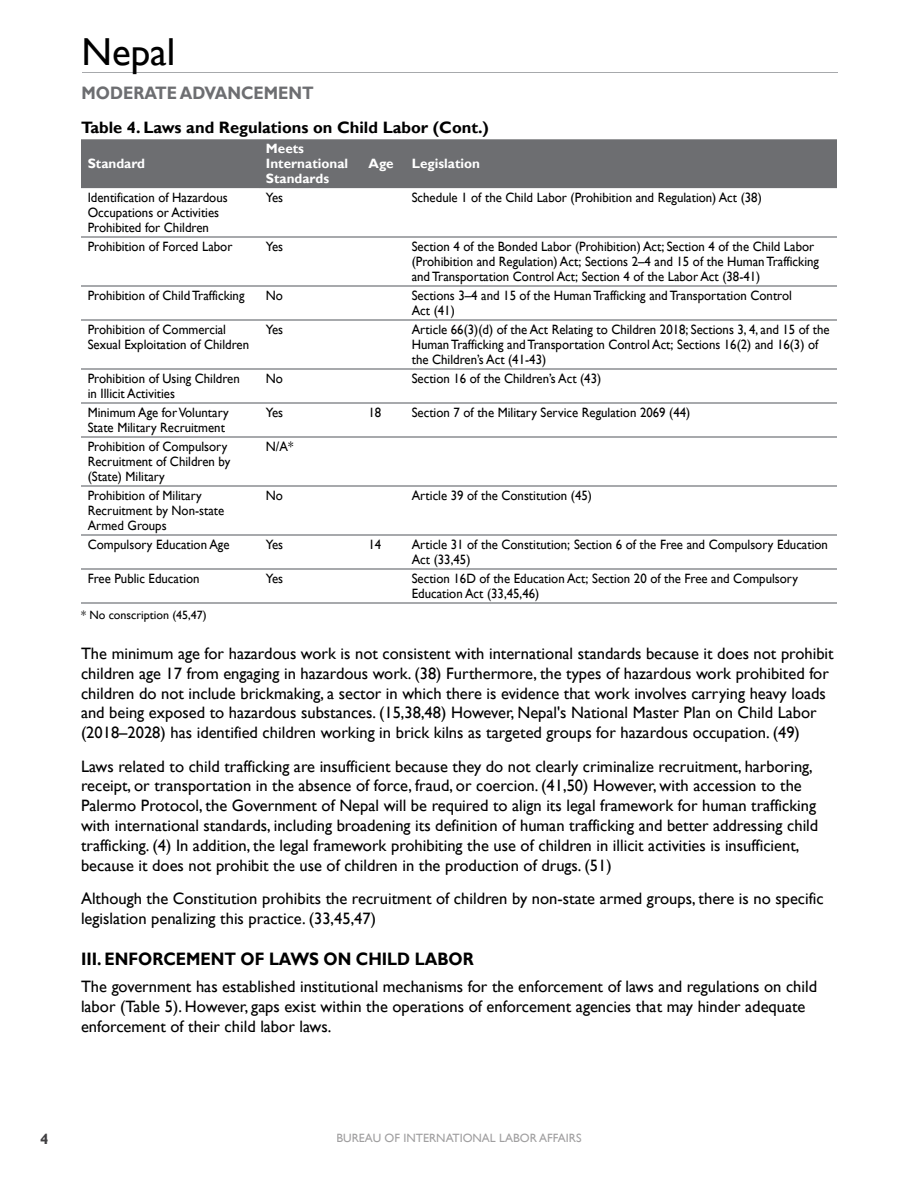
<style>
.page{position:relative;width:918px;height:1188px;background:#fff}
.page>*{position:absolute;margin:0;border:0;box-sizing:border-box;transform-origin:0 0}
.t1{font:39px "Gill Sans";color:#000}
.t2{font:700 18px "Gill Sans";color:#000;scale:.9 1}
.t3{font:700 18px "Gill Sans";color:#6d6e71;scale:.9 1}
.t4{font:16.5px/19.8px "Gill Sans";color:#000}
.t5{font:700 16.5px "Gill Sans";color:#000}
.t6{font:700 15px "Gill Sans";color:#414042}
.t7{font:13.5px/15px "Gill Sans";color:#000;scale:.95 1}
.t8{font:700 13.5px/15px "Gill Sans";color:#fff}
.t9{font:12px "Gill Sans";color:#a09fa0}
.t10{font:12px "Gill Sans";color:#000}
</style>
<div class="page">
<hr style="left:82px;top:72px;width:756px;height:1px;background:#a7a9ac">
<div style="left:81px;top:139px;width:756px;height:49px;background:#6d6e71"></div>
<svg style="left:81px;top:188px;width:756px;height:133px"></svg>
<svg style="left:259px;top:188px;width:146px;height:133px"></svg>
<hr style="left:81px;top:236px;width:178px;height:1px;background:#a7a9ac">
<hr style="left:259px;top:236px;width:103px;height:1px;background:#a7a9ac">
<hr style="left:362px;top:236px;width:43px;height:1px;background:#a7a9ac">
<hr style="left:405px;top:236px;width:432px;height:1px;background:#a7a9ac">
<hr style="left:81px;top:285px;width:178px;height:1px;background:#a7a9ac">
<hr style="left:259px;top:285px;width:103px;height:1px;background:#a7a9ac">
<hr style="left:362px;top:285px;width:43px;height:1px;background:#a7a9ac">
<hr style="left:405px;top:285px;width:432px;height:1px;background:#a7a9ac">
<hr style="left:81px;top:319px;width:178px;height:1px;background:#a7a9ac">
<hr style="left:259px;top:319px;width:103px;height:1px;background:#a7a9ac">
<hr style="left:362px;top:319px;width:43px;height:1px;background:#a7a9ac">
<hr style="left:405px;top:319px;width:432px;height:1px;background:#a7a9ac">
<hr style="left:81px;top:368px;width:178px;height:2px;background:#a7a9ac">
<hr style="left:259px;top:368px;width:103px;height:2px;background:#a7a9ac">
<hr style="left:362px;top:368px;width:43px;height:2px;background:#a7a9ac">
<hr style="left:405px;top:368px;width:432px;height:2px;background:#a7a9ac">
<hr style="left:81px;top:402px;width:178px;height:2px;background:#a7a9ac">
<hr style="left:259px;top:402px;width:103px;height:2px;background:#a7a9ac">
<hr style="left:362px;top:402px;width:43px;height:2px;background:#a7a9ac">
<hr style="left:405px;top:402px;width:432px;height:2px;background:#a7a9ac">
<hr style="left:81px;top:436px;width:178px;height:2px;background:#a7a9ac">
<hr style="left:259px;top:436px;width:103px;height:2px;background:#a7a9ac">
<hr style="left:362px;top:436px;width:43px;height:2px;background:#a7a9ac">
<hr style="left:405px;top:436px;width:432px;height:2px;background:#a7a9ac">
<hr style="left:81px;top:485px;width:178px;height:2px;background:#a7a9ac">
<hr style="left:259px;top:485px;width:103px;height:2px;background:#a7a9ac">
<hr style="left:362px;top:485px;width:43px;height:2px;background:#a7a9ac">
<hr style="left:405px;top:485px;width:432px;height:2px;background:#a7a9ac">
<hr style="left:81px;top:534px;width:178px;height:2px;background:#a7a9ac">
<hr style="left:259px;top:534px;width:103px;height:2px;background:#a7a9ac">
<hr style="left:362px;top:534px;width:43px;height:2px;background:#a7a9ac">
<hr style="left:405px;top:534px;width:432px;height:2px;background:#a7a9ac">
<hr style="left:81px;top:568px;width:178px;height:2px;background:#a7a9ac">
<hr style="left:259px;top:568px;width:103px;height:2px;background:#a7a9ac">
<hr style="left:362px;top:568px;width:43px;height:2px;background:#a7a9ac">
<hr style="left:405px;top:568px;width:432px;height:2px;background:#a7a9ac">
<hr style="left:81px;top:602px;width:178px;height:2px;background:#a7a9ac">
<hr style="left:259px;top:602px;width:103px;height:2px;background:#a7a9ac">
<hr style="left:362px;top:602px;width:43px;height:2px;background:#a7a9ac">
<hr style="left:405px;top:602px;width:432px;height:2px;background:#a7a9ac">
<h1 class="t1" style="left:82px;top:29px;width:95px">Nepal</h1>
<p class="t3" style="left:82px;top:82px;width:259px">MODERATE ADVANCEMENT</p>
<p class="t5" style="left:81px;top:118px;width:409px">Table 4. Laws and Regulations on Child Labor (Cont.)</p>
<p class="t8" style="left:88px;top:157px;width:59px">Standard</p>
<p class="t8" style="left:266px;top:142px;width:84px">Meets<br>International<br>Standards</p>
<p class="t8" style="left:369px;top:157px;width:27px">Age</p>
<p class="t8" style="left:412px;top:157px;width:70px">Legislation</p>
<p class="t7" style="left:88px;top:190px;width:149px">Identification of Hazardous<br>Occupations or Activities<br>Prohibited for Children</p>
<p class="t7" style="left:266px;top:190px;width:20px">Yes</p>
<p class="t7" style="left:412px;top:190px;width:370px">Schedule 1 of the Child Labor (Prohibition and Regulation) Act (38)</p>
<p class="t7" style="left:88px;top:239px;width:154px">Prohibition of Forced Labor</p>
<p class="t7" style="left:266px;top:239px;width:20px">Yes</p>
<p class="t7" style="left:412px;top:239px;width:430px">Section 4 of the Bonded Labor (Prohibition) Act; Section 4 of the Child Labor (Prohibition and Regulation) Act; Sections 2–4 and 15 of the Human Trafficking and Transportation Control Act; Section 4 of the Labor Act (38-41)</p>
<p class="t7" style="left:88px;top:288px;width:167px">Prohibition of Child Trafficking</p>
<p class="t7" style="left:266px;top:288px;width:19px">No</p>
<p class="t7" style="left:412px;top:288px;width:402px">Sections 3–4 and 15 of the Human Trafficking and Transportation Control<br>Act (41)</p>
<p class="t7" style="left:88px;top:322px;width:171px">Prohibition of Commercial<br>Sexual Exploitation of Children</p>
<p class="t7" style="left:266px;top:322px;width:20px">Yes</p>
<p class="t7" style="left:412px;top:322px;width:441px">Article 66(3)(d) of the Act Relating to Children 2018; Sections 3, 4, and 15 of the<br>Human Trafficking and Transportation Control Act; Sections 16(2) and 16(3) of the Children’s Act (41-43)</p>
<p class="t7" style="left:88px;top:371px;width:162px">Prohibition of Using Children in Illicit Activities</p>
<p class="t7" style="left:266px;top:371px;width:19px">No</p>
<p class="t7" style="left:412px;top:371px;width:201px">Section 16 of the Children’s Act (43)</p>
<p class="t7" style="left:88px;top:405px;width:150px">Minimum Age for Voluntary<br>State Military Recruitment</p>
<p class="t7" style="left:266px;top:405px;width:20px">Yes</p>
<p class="t7" style="left:369px;top:405px;width:15px">18</p>
<p class="t7" style="left:412px;top:405px;width:295px">Section 7 of the Military Service Regulation 2069 (44)</p>
<p class="t7" style="left:88px;top:439px;width:152px">Prohibition of Compulsory<br>Recruitment of Children by (State) Military</p>
<p class="t7" style="left:266px;top:439px;width:30px">N/A*</p>
<p class="t7" style="left:88px;top:488px;width:145px">Prohibition of Military<br>Recruitment by Non-state<br>Armed Groups</p>
<p class="t7" style="left:266px;top:488px;width:19px">No</p>
<p class="t7" style="left:412px;top:488px;width:191px">Article 39 of the Constitution (45)</p>
<p class="t7" style="left:88px;top:537px;width:151px">Compulsory Education Age</p>
<p class="t7" style="left:266px;top:537px;width:20px">Yes</p>
<p class="t7" style="left:369px;top:537px;width:15px">14</p>
<p class="t7" style="left:412px;top:537px;width:440px">Article 31 of the Constitution; Section 6 of the Free and Compulsory Education<br>Act (33,45)</p>
<p class="t7" style="left:88px;top:571px;width:119px">Free Public Education</p>
<p class="t7" style="left:266px;top:571px;width:20px">Yes</p>
<p class="t7" style="left:412px;top:571px;width:408px">Section 16D of the Education Act; Section 20 of the Free and Compulsory<br>Education Act (33,45,46)</p>
<p class="t10" style="left:81px;top:608px;width:127px">* No conscription (45,47)</p>
<p class="t4" style="left:81px;top:644px;width:754px">The minimum age for hazardous work is not consistent with international standards because it does not prohibit children age 17 from engaging in hazardous work. (38) Furthermore, the types of hazardous work prohibited for children do not include brickmaking, a sector in which there is evidence that work involves carrying heavy loads and being exposed to hazardous substances. (15,38,48) However, Nepal's National Master Plan on Child Labor (2018–2028) has identified children working in brick kilns as targeted groups for hazardous occupation. (49)</p>
<p class="t4" style="left:81px;top:756px;width:739px">Laws related to child trafficking are insufficient because they do not clearly criminalize recruitment, harboring, receipt, or transportation in the absence of force, fraud, or coercion. (41,50) However, with accession to the Palermo Protocol, the Government of Nepal will be required to align its legal framework for human trafficking with international standards, including broadening its definition of human trafficking and better addressing child trafficking. (4) In addition, the legal framework prohibiting the use of children in illicit activities is insufficient, because it does not prohibit the use of children in the production of drugs. (51)</p>
<p class="t4" style="left:81px;top:889px;width:744px">Although the Constitution prohibits the recruitment of children by non-state armed groups, there is no specific legislation penalizing this practice. (33,45,47)</p>
<p class="t2" style="left:81px;top:949px;width:438px">III. ENFORCEMENT OF LAWS ON CHILD LABOR</p>
<p class="t4" style="left:81px;top:977px;width:738px">The government has established institutional mechanisms for the enforcement of laws and regulations on child labor (Table 5). However, gaps exist within the operations of enforcement agencies that may hinder adequate enforcement of their child labor laws.</p>
<p class="t6" style="left:40px;top:1130px;width:10px">4</p>
<p class="t9" style="left:336px;top:1131px;width:247px">BUREAU OF INTERNATIONAL LABOR AFFAIRS</p>
</div>
